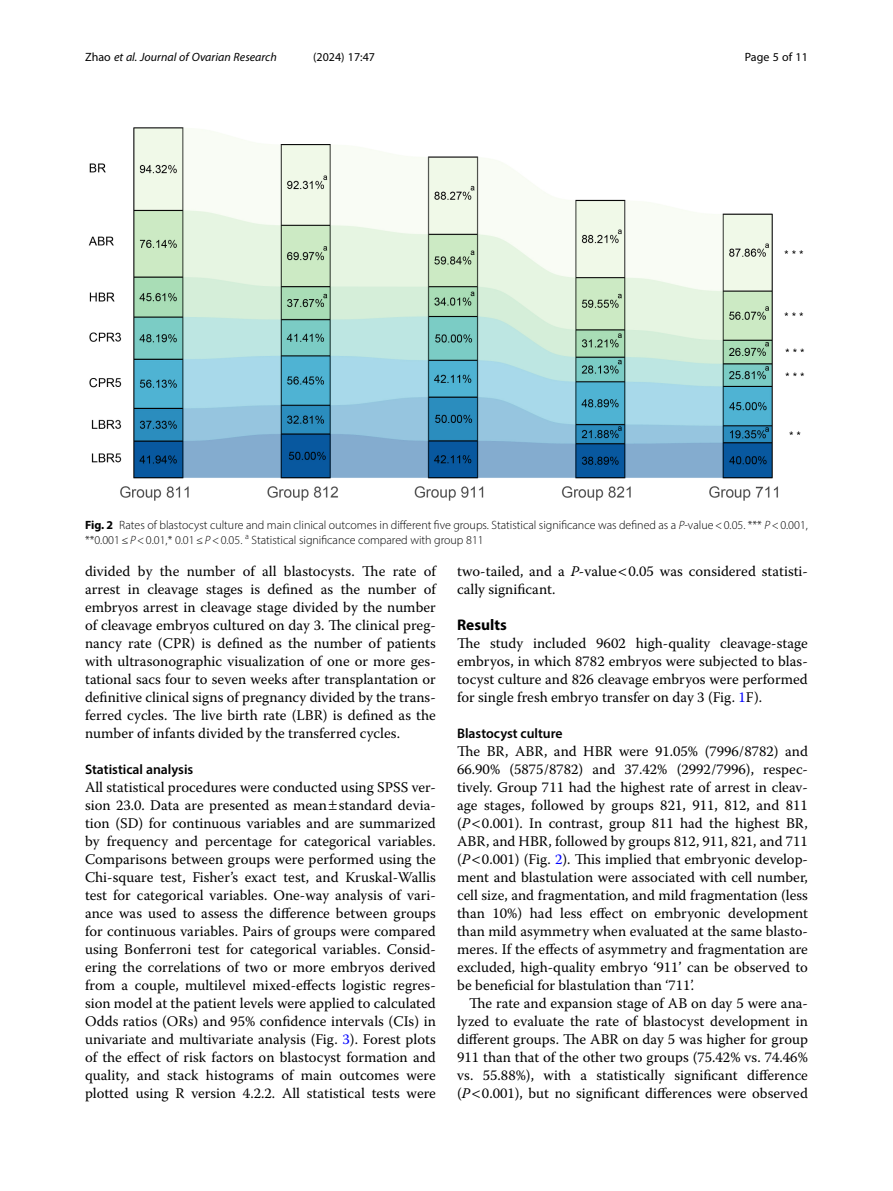
<style>
.page{position:relative;width:893px;height:1191px;background:#fff}
.page>*{position:absolute;margin:0;border:0;box-sizing:border-box;transform-origin:0 0}
.Head_1{font:700 15.45px "Myriad Pro";color:#000}
.Body_Text{font:14.7px/18px "Warnock Pro";color:#000;text-align:justify}
.Body_Text_Indent{font:14.7px/18px "Warnock Pro";color:#000;text-align:justify}
.Head_2{font:600 13.8px "Myriad Pro";color:#000}
.Figure_Caption{font:300 12px/15px "Myriad Pro";color:#000}
.t1{font:italic 12px "Myriad Pro";color:#000}
.t2{font:12px "Myriad Pro";color:#000}
.s1{font-style:normal}
.s2{font-weight:700}
.s3{font-style:italic}
.s4{color:#00f}
</style>
<div class="page">
<img style="left:88px;top:127px;width:716px;height:374px">
<p class="t1" style="left:85px;top:50px;width:193px"><span class="s1">Zhao</span> et al. Journal of Ovarian Research</p>
<p class="t2" style="left:313px;top:50px;width:63px">(2024) 17:47</p>
<p class="t2" style="left:745px;top:50px;width:65px">Page 5 of 11</p>
<p class="Figure_Caption" style="left:85px;top:517px;width:724px"><span class="s2">Fig. 2</span> Rates of blastocyst culture and main clinical outcomes in different five groups. Statistical significance was defined as a <span class="s3">P</span>-value&lt;0.05. *** <span class="s3">P</span>&lt;0.001, **0.001≤<span class="s3">P</span>&lt;0.01,* 0.01≤<span class="s3">P</span>&lt;0.05. <sup>a</sup> Statistical significance compared with group 811</p>
<p class="Body_Text_Indent" style="left:85px;top:562px;width:352px">divided by the number of all blastocysts. The rate of arrest in cleavage stages is defined as the number of embryos arrest in cleavage stage divided by the number of cleavage embryos cultured on day 3. The clinical preg&shy;nancy rate (CPR) is defined as the number of patients with ultrasonographic visualization of one or more ges&shy;tational sacs four to seven weeks after transplantation or definitive clinical signs of pregnancy divided by the trans&shy;ferred cycles. The live birth rate (LBR) is defined as the number of infants divided by the transferred cycles.</p>
<p class="Head_2" style="left:85px;top:761px;width:110px">Statistical analysis</p>
<p class="Body_Text" style="left:85px;top:778px;width:352px">All statistical procedures were conducted using SPSS ver&shy;sion 23.0. Data are presented as mean standard devia&shy;tion (SD) for continuous variables and are summarized by frequency and percentage for categorical variables.<br>Comparisons between groups were performed using the Chi-square test, Fisher’s exact test, and Kruskal-Wallis test for categorical variables. One-way analysis of vari&shy;ance was used to assess the difference between groups for continuous variables. Pairs of groups were compared using Bonferroni test for categorical variables. Consid&shy;ering the correlations of two or more embryos derived from a couple, multilevel mixed-effects logistic regres&shy;sion model at the patient levels were applied to calculated Odds ratios (ORs) and 95% confidence intervals (CIs) in univariate and multivariate analysis (Fig. <span class="s4">3</span>). Forest plots of the effect of risk factors on blastocyst formation and quality, and stack histograms of main outcomes were plotted using R version 4.2.2. All statistical tests were</p>
<p class="Body_Text" style="left:457px;top:562px;width:352px">two-tailed, and a <span class="s3">P</span>-value 0.05 was considered statisti&shy;cally significant.</p>
<p class="Head_1" style="left:457px;top:615px;width:51px">Results</p>
<p class="Body_Text" style="left:457px;top:634px;width:352px">The study included 9602 high-quality cleavage-stage embryos, in which 8782 embryos were subjected to blas&shy;tocyst culture and 826 cleavage embryos were performed for single fresh embryo transfer on day 3 (Fig. <span class="s4">1</span>F).</p>
<p class="Head_2" style="left:457px;top:725px;width:107px">Blastocyst culture</p>
<p class="Body_Text" style="left:457px;top:742px;width:352px">The BR, ABR, and HBR were 91.05% (7996/8782) and 66.90% (5875/8782) and 37.42% (2992/7996), respec&shy;tively. Group 711 had the highest rate of arrest in cleav&shy;age stages, followed by groups 821, 911, 812, and 811 (<span class="s3">P</span> 0.001). In contrast, group 811 had the highest BR, ABR, and HBR, followed by groups 812, 911, 821, and 711 (<span class="s3">P</span> 0.001) (Fig. <span class="s4">2</span>). This implied that embryonic develop&shy;ment and blastulation were associated with cell number, cell size, and fragmentation, and mild fragmentation (less than 10%) had less effect on embryonic development than mild asymmetry when evaluated at the same blasto&shy;meres. If the effects of asymmetry and fragmentation are excluded, high-quality embryo ‘911’ can be observed to be beneficial for blastulation than ‘711’.</p>
<p class="Body_Text_Indent" style="left:457px;top:994px;width:352px;text-indent:12px">The rate and expansion stage of AB on day 5 were ana&shy;lyzed to evaluate the rate of blastocyst development in different groups. The ABR on day 5 was higher for group 911 than that of the other two groups (75.42% vs. 74.46% vs. 55.88%), with a statistically significant difference (<span class="s3">P</span> 0.001), but no significant differences were observed</p>
</div>
